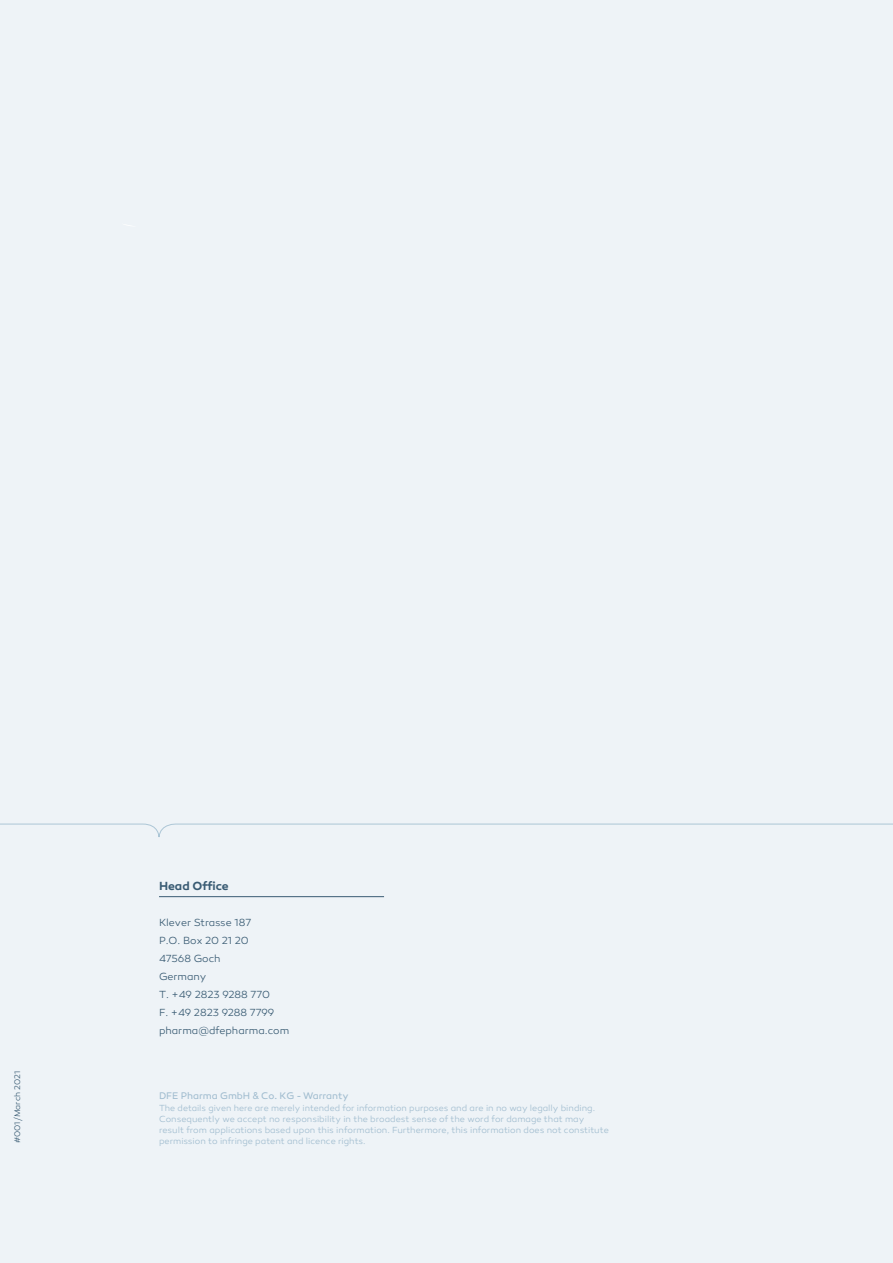
<style>
.page{position:relative;width:893px;height:1263px;background:#eef3f7}
.page>*{position:absolute;margin:0;border:0;box-sizing:border-box;transform-origin:0 0}
.t1{font:600 12px "Canaro";color:#395b73}
.t2{font:300 10.5px/18px "Canaro";color:#395b73}
.t3{font:9.75px "Canaro";color:#acc6d6}
.t4{font:300 9px/11.2px "Canaro";color:#acc6d6}
.t5{font:300 8.25px "Canaro";color:#395b73}
</style>
<div class="page">
<svg style="left:0;top:823px;width:893px;height:14px"></svg>
<hr style="left:159px;top:896px;width:225px;height:1px;background:#395b73">
<p class="t5" style="left:13px;top:1143px;width:74px;rotate:-90deg">#001/March 2021</p>
<h1 class="t1" style="left:159px;top:878px;width:71px">Head Office</h1>
<p class="t2" style="left:159px;top:913px;width:132px">Klever Strasse 187<br>P.O. Box 20 21 20<br>47568 Goch<br>Germany<br>T. +49 2823 9288 770<br>F. +49 2823 9288 7799 pharma@dfepharma.com</p>
<p class="t3" style="left:159px;top:1090px;width:191px">DFE Pharma GmbH &amp; Co. KG - Warranty</p>
<p class="t4" style="left:159px;top:1102px;width:451px">The details given here are merely intended for information purposes and are in no way legally binding.<br>Consequently we accept no responsibility in the broadest sense of the word for damage that may result from applications based upon this information. Furthermore, this information does not constitute</p>
<p class="t4" style="left:159px;top:1136px;width:208px">permission to infringe patent and licence rights.</p>
</div>
